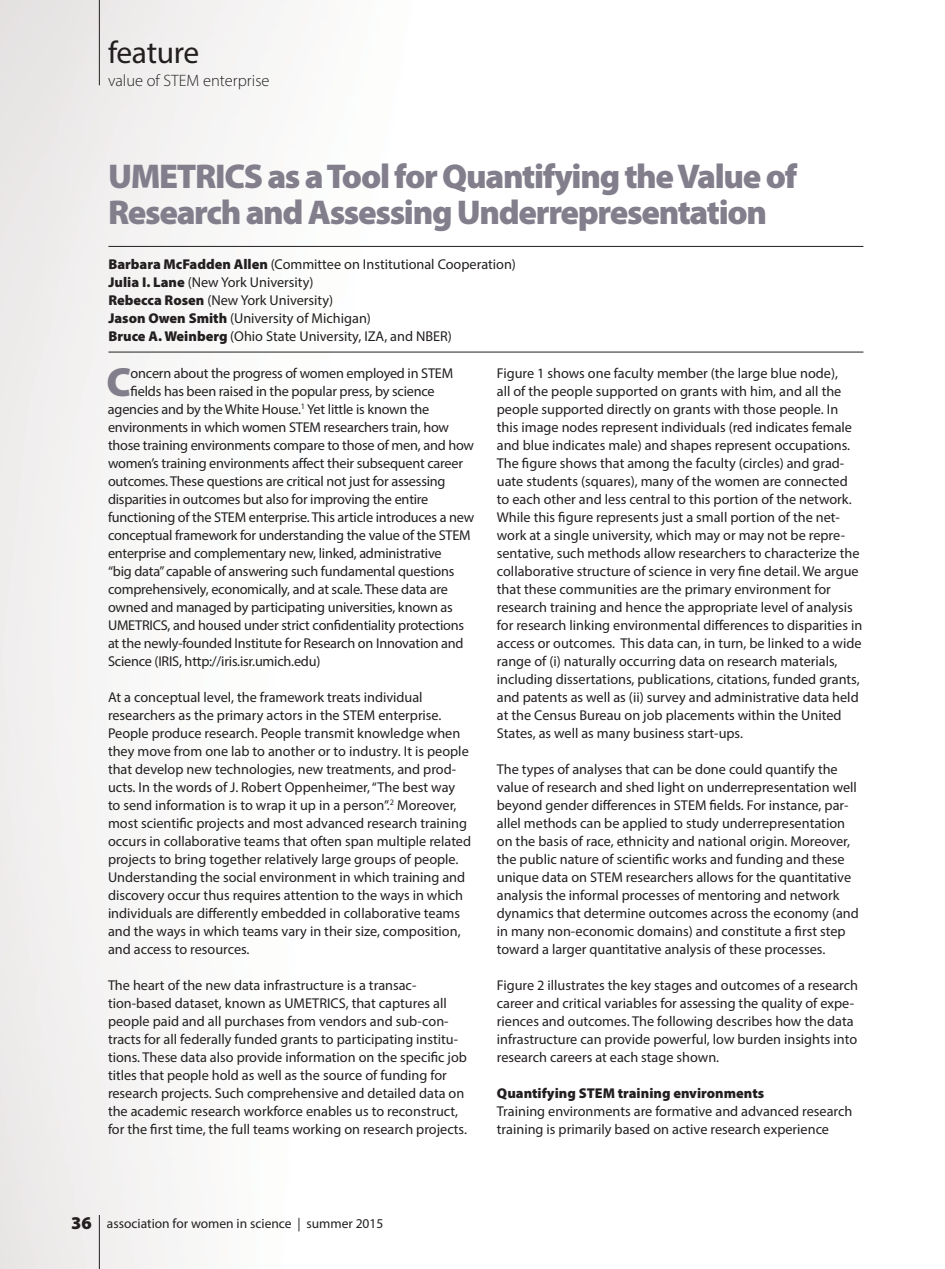
<style>
.page{position:relative;width:945px;height:1269px;background:#fff}
.page>*{position:absolute;margin:0;border:0;box-sizing:border-box;transform-origin:0 0}
.t1{font:900 40.95px "Myriad Pro";color:#837e8c}
.t2{font:900 34.5px/35.2px "Myriad Pro";letter-spacing:-.04em;color:#837e8c}
.t3{font:31.5px "Myriad Pro";letter-spacing:-.01em;color:#231f20}
.t4{font:300 16.5px "Myriad Pro";color:#231f20}
.t5{font:14.25px/18px "Myriad Pro";color:#231f20}
.t6{font:900 14.25px "Myriad Pro";color:#231f20}
.t7{font:13.5px "Myriad Pro";color:#231f20}
.s1{font-weight:900}
.s2{font-weight:900;font-size:18px}
</style>
<div class="page">
<hr style="left:108px;top:246px;width:755px;height:1px;background:#231f20">
<hr style="left:108px;top:352px;width:755px;height:1px;background:#231f20">
<hr style="left:99px;top:0;width:1px;height:85px;background:#231f20">
<hr style="left:99px;top:1215px;width:1px;height:54px;background:#231f20">
<h3 class="t3" style="left:108px;top:40px;width:93px">feature</h3>
<p class="t4" style="left:108px;top:74px;width:163px">value of STEM enterprise</p>
<h2 class="t2" style="left:108px;top:162px;width:691px">UMETRICS as a Tool for Quantifying the Value of<br>Research and Assessing Underrepresentation</h2>
<p class="t5" style="left:108px;top:257px;width:409px"><span class="s1">Barbara McFadden Allen</span> (Committee on Institutional Cooperation)<br><span class="s1">Julia I. Lane</span> (New York University)<br><span class="s1">Rebecca Rosen</span> (New York University)<br><span class="s1">Jason Owen Smith</span> (University of Michigan)<br><span class="s1">Bruce A. Weinberg</span> (Ohio State University, IZA, and NBER)</p>
<p class="t5" style="left:497px;top:365px;width:367px">Figure 1 shows one faculty member (the large blue node),<br>all of the people supported on grants with him, and all the people supported directly on grants with those people. In this image nodes represent individuals (red indicates female and blue indicates male) and shapes represent occupations.<br>The figure shows that among the faculty (circles) and grad&shy;uate students (squares), many of the women are connected to each other and less central to this portion of the network.<br>While this figure represents just a small portion of the net&shy;work at a single university, which may or may not be repre&shy;sentative, such methods allow researchers to characterize the collaborative structure of science in very fine detail. We argue that these communities are the primary environment for research training and hence the appropriate level of analysis for research linking environmental differences to disparities in access or outcomes. This data can, in turn, be linked to a wide range of (i) naturally occurring data on research materials, including dissertations, publications, citations, funded grants, and patents as well as (ii) survey and administrative data held at the Census Bureau on job placements within the United States, as well as many business start-ups.</p>
<p class="t5" style="left:497px;top:761px;width:364px">The types of analyses that can be done could quantify the value of research and shed light on underrepresentation well beyond gender differences in STEM fields. For instance, par&shy;allel methods can be applied to study underrepresentation on the basis of race, ethnicity and national origin. Moreover, the public nature of scientific works and funding and these unique data on STEM researchers allows for the quantitative analysis the informal processes of mentoring and network dynamics that determine outcomes across the economy (and in many non-economic domains) and constitute a first step toward a larger quantitative analysis of these processes.</p>
<p class="t5" style="left:497px;top:977px;width:363px">Figure 2 illustrates the key stages and outcomes of a research career and critical variables for assessing the quality of expe&shy;riences and outcomes. The following describes how the data infrastructure can provide powerful, low burden insights into research careers at each stage shown.</p>
<p class="t6" style="left:497px;top:1088px;width:269px">Quantifying STEM training environments</p>
<p class="t5" style="left:497px;top:1103px;width:357px">Training environments are formative and advanced research training is primarily based on active research experience</p>
<h1 class="t1" style="left:107px;top:367px;width:26px">C</h1>
<p class="t5" style="left:131px;top:365px;width:324px">oncern about the progress of women employed in STEM</p>
<p class="t5" style="left:131px;top:383px;width:306px">fields has been raised in the popular press, by science</p>
<p class="t5" style="left:108px;top:401px;width:323px">agencies and by the White House.<sup>1</sup> Yet little is known the</p>
<p class="t5" style="left:108px;top:419px;width:343px">environments in which women STEM researchers train, how</p>
<p class="t5" style="left:108px;top:437px;width:368px">those training environments compare to those of men, and how</p>
<p class="t5" style="left:108px;top:455px;width:357px">women’s training environments affect their subsequent career</p>
<p class="t5" style="left:108px;top:473px;width:339px">outcomes. These questions are critical not just for assessing</p>
<p class="t5" style="left:108px;top:491px;width:322px">disparities in outcomes but also for improving the entire</p>
<p class="t5" style="left:108px;top:509px;width:368px">functioning of the STEM enterprise. This article introduces a new</p>
<p class="t5" style="left:108px;top:527px;width:364px">conceptual framework for understanding the value of the STEM</p>
<p class="t5" style="left:108px;top:545px;width:335px">enterprise and complementary new, linked, administrative</p>
<p class="t5" style="left:108px;top:563px;width:348px">“big data” capable of answering such fundamental questions</p>
<p class="t5" style="left:108px;top:581px;width:341px">comprehensively, economically, and at scale. These data are</p>
<p class="t5" style="left:108px;top:599px;width:346px">owned and managed by participating universities, known as</p>
<p class="t5" style="left:108px;top:617px;width:358px">UMETRICS, and housed under strict confidentiality protections</p>
<p class="t5" style="left:108px;top:635px;width:357px">at the newly-founded Institute for Research on Innovation and</p>
<p class="t5" style="left:108px;top:653px;width:214px">Science (IRIS, http://iris.isr.umich.edu)</p>
<p class="t5" style="left:108px;top:689px;width:365px">At a conceptual level, the framework treats individual researchers as the primary actors in the STEM enterprise.<br>People produce research. People transmit knowledge when they move from one lab to another or to industry. It is people that develop new technologies, new treatments, and prod&shy;ucts. In the words of J. Robert Oppenheimer, “The best way to send information is to wrap it up in a person”.<sup>2</sup> Moreover, most scientific projects and most advanced research training occurs in collaborative teams that often span multiple related projects to bring together relatively large groups of people.<br>Understanding the social environment in which training and discovery occur thus requires attention to the ways in which individuals are differently embedded in collaborative teams and the ways in which teams vary in their size, composition, and access to resources.</p>
<p class="t5" style="left:108px;top:977px;width:361px">The heart of the new data infrastructure is a transac&shy;tion-based dataset, known as UMETRICS, that captures all people paid and all purchases from vendors and sub-con&shy;tracts for all federally funded grants to participating institu&shy;tions. These data also provide information on the specific job titles that people hold as well as the source of funding for research projects. Such comprehensive and detailed data on the academic research workforce enables us to reconstruct, for the first time, the full teams working on research projects.</p>
<p class="t7" style="left:71px;top:1218px;width:314px"><span class="s2">36</span> association for women in science | summer 2015</p>
</div>
